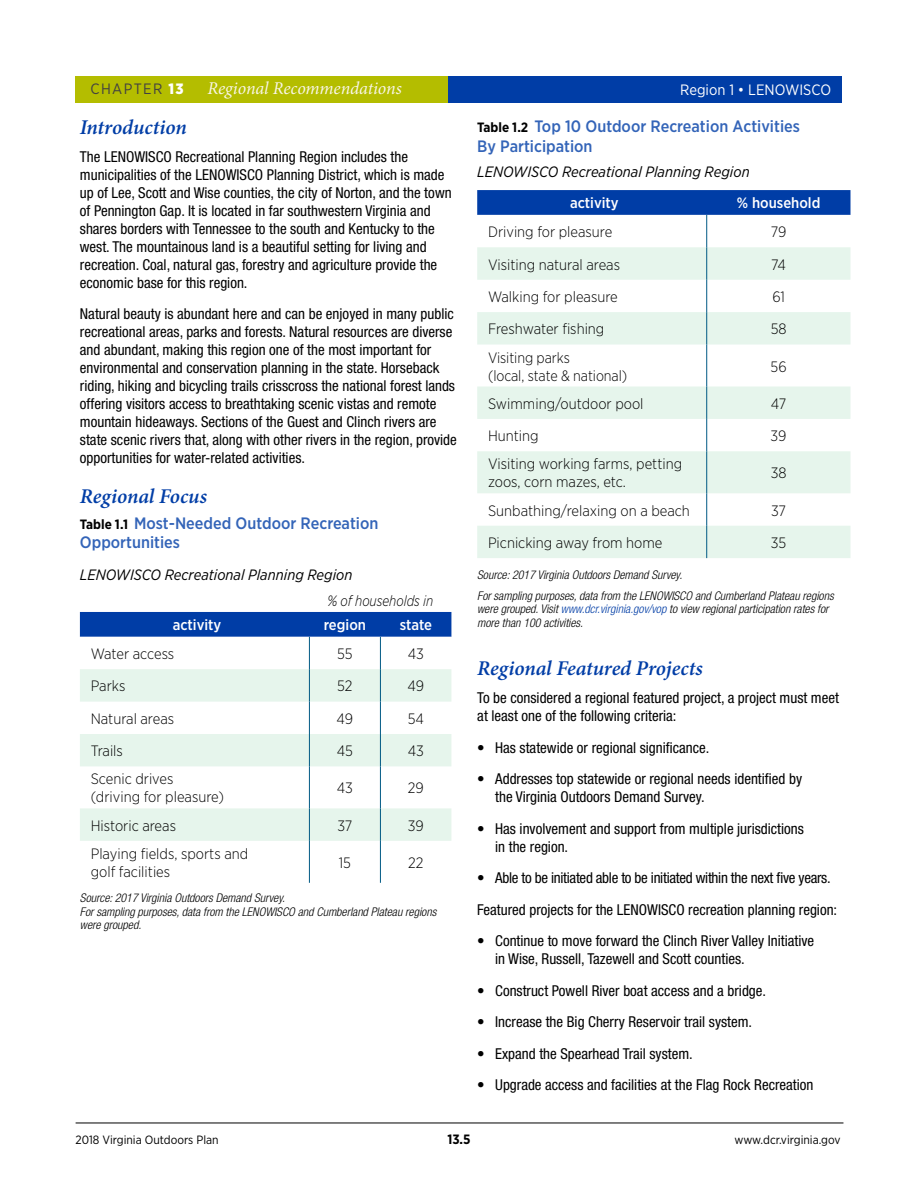
<style>
.page{position:relative;width:918px;height:1188px;background:#fff}
.page>*{position:absolute;margin:0;border:0;box-sizing:border-box;transform-origin:0 0}
.t1{font:italic 600 21px "Minion Pro";letter-spacing:-.005em;color:#003da6}
.t2{font:italic 18px "Minion Pro";letter-spacing:-.005em;color:#f8f5e6}
.t3{font:500 16.5px/19.5px "Gotham Narrow";color:#3364b8}
.t4{font:condensed 15px/18px "Helvetica Neue LT Std";color:#000}
.t5{font:300 15px/18px "Gotham Narrow";color:#000}
.t6{font:italic 15px "Gotham Narrow";color:#000}
.t7{font:500 15px "Gotham Narrow";color:#fff}
.t8{font:15px "Gotham Narrow";color:#fff}
.t9{font:italic 300 15px "Gotham Narrow";color:#000;scale:.9 1}
.t10{font:15px "Gotham Narrow";letter-spacing:.09em;color:#414042}
.t11{font:700 13.5px "Gotham Narrow";color:#000}
.t12{font:italic 300 condensed 12px/13.5px "Helvetica Neue LT Std";color:#000}
.t13{font:12px "Gotham Narrow";color:#000}
.s1{font-weight:900;color:#fff}
.s2{font-weight:700;font-size:13.5px;color:#000}
.s3{color:#003da6}
.s4{font-size:12px}
</style>
<div class="page">
<hr style="left:76px;top:1123px;width:767px;height:1px;background:#000">
<div style="left:80px;top:612px;width:371px;height:25px;background:#003da6"></div>
<svg style="left:80px;top:669px;width:371px;height:172px;fill:#e6f5ec"></svg>
<hr style="left:309px;top:637px;width:1px;height:32px;background:#005984">
<hr style="left:380px;top:637px;width:1px;height:32px;background:#005984">
<hr style="left:309px;top:669px;width:1px;height:33px;background:#005984">
<hr style="left:380px;top:669px;width:1px;height:33px;background:#005984">
<hr style="left:309px;top:702px;width:1px;height:32px;background:#005984">
<hr style="left:380px;top:702px;width:1px;height:32px;background:#005984">
<hr style="left:309px;top:734px;width:1px;height:32px;background:#005984">
<hr style="left:380px;top:734px;width:1px;height:32px;background:#005984">
<hr style="left:309px;top:766px;width:1px;height:42px;background:#005984">
<hr style="left:380px;top:766px;width:1px;height:42px;background:#005984">
<hr style="left:309px;top:808px;width:1px;height:33px;background:#005984">
<hr style="left:380px;top:808px;width:1px;height:33px;background:#005984">
<hr style="left:309px;top:841px;width:1px;height:42px;background:#005984">
<hr style="left:380px;top:841px;width:1px;height:42px;background:#005984">
<svg style="left:477px;top:190px;width:373px;height:25px;background:#023ea6"></svg>
<svg style="left:477px;top:247px;width:373px;height:311px;fill:#e6f5ec"></svg>
<hr style="left:706px;top:215px;width:1px;height:32px;background:#005984">
<hr style="left:706px;top:247px;width:1px;height:33px;background:#005984">
<hr style="left:706px;top:280px;width:1px;height:32px;background:#005984">
<hr style="left:706px;top:312px;width:1px;height:33px;background:#005984">
<hr style="left:706px;top:345px;width:1px;height:42px;background:#005984">
<hr style="left:706px;top:387px;width:1px;height:32px;background:#005984">
<hr style="left:706px;top:419px;width:1px;height:32px;background:#005984">
<hr style="left:706px;top:451px;width:1px;height:42px;background:#005984">
<hr style="left:706px;top:493px;width:1px;height:33px;background:#005984">
<hr style="left:706px;top:526px;width:1px;height:32px;background:#005984">
<div style="left:76px;top:76px;width:372px;height:27px;background:#b4bd00"></div>
<div style="left:448px;top:76px;width:394px;height:27px;background:#003da6"></div>
<p class="t10" style="left:91px;top:80px;width:94px">CHAPTER <span class="s1">13</span></p>
<p class="t2" style="left:208px;top:76px;width:196px">Regional Recommendations</p>
<p class="t8" style="left:680px;top:81px;width:152px">Region 1 • LENOWISCO</p>
<h1 class="t1" style="left:80px;top:113px;width:109px">Introduction</h1>
<p class="t4" style="left:80px;top:148px;width:373px">The LENOWISCO Recreational Planning Region includes the municipalities of the LENOWISCO Planning District, which is made up of Lee, Scott and Wise counties, the city of Norton, and the town of Pennington Gap. It is located in far southwestern Virginia and shares borders with Tennessee to the south and Kentucky to the west. The mountainous land is a beautiful setting for living and recreation. Coal, natural gas, forestry and agriculture provide the economic base for this region.</p>
<p class="t4" style="left:80px;top:305px;width:379px">Natural beauty is abundant here and can be enjoyed in many public recreational areas, parks and forests. Natural resources are diverse and abundant, making this region one of the most important for environmental and conservation planning in the state. Horseback riding, hiking and bicycling trails crisscross the national forest lands offering visitors access to breathtaking scenic vistas and remote mountain hideaways. Sections of the Guest and Clinch rivers are state scenic rivers that, along with other rivers in the region, provide opportunities for water-related activities.</p>
<h1 class="t1" style="left:80px;top:481px;width:129px">Regional Focus</h1>
<p class="t3" style="left:80px;top:513px;width:300px"><span class="s2">Table 1.1</span> Most-Needed Outdoor Recreation<br>Opportunities</p>
<p class="t6" style="left:80px;top:566px;width:274px">LENOWISCO Recreational Planning Region</p>
<p class="t9" style="left:327px;top:592px;width:119px">% of households in</p>
<p class="t7" style="left:173px;top:616px;width:50px">activity</p>
<p class="t7" style="left:324px;top:616px;width:44px">region</p>
<p class="t7" style="left:400px;top:616px;width:34px">state</p>
<p class="t5" style="left:91px;top:644px;width:85px">Water access</p>
<p class="t5" style="left:337px;top:644px;width:17px">55</p>
<p class="t5" style="left:408px;top:644px;width:18px">43</p>
<p class="t5" style="left:91px;top:677px;width:36px">Parks</p>
<p class="t5" style="left:337px;top:677px;width:17px">52</p>
<p class="t5" style="left:408px;top:677px;width:18px">49</p>
<p class="t5" style="left:91px;top:709px;width:85px">Natural areas</p>
<p class="t5" style="left:337px;top:709px;width:18px">49</p>
<p class="t5" style="left:408px;top:709px;width:18px">54</p>
<p class="t5" style="left:91px;top:742px;width:34px">Trails</p>
<p class="t5" style="left:337px;top:742px;width:18px">45</p>
<p class="t5" style="left:408px;top:742px;width:18px">43</p>
<p class="t5" style="left:91px;top:770px;width:135px">Scenic drives (driving for pleasure)</p>
<p class="t5" style="left:337px;top:779px;width:18px">43</p>
<p class="t5" style="left:408px;top:779px;width:17px">29</p>
<p class="t5" style="left:91px;top:816px;width:87px">Historic areas</p>
<p class="t5" style="left:337px;top:816px;width:16px">37</p>
<p class="t5" style="left:408px;top:816px;width:17px">39</p>
<p class="t5" style="left:91px;top:844px;width:159px">Playing fields, sports and golf facilities</p>
<p class="t5" style="left:339px;top:853px;width:14px">15</p>
<p class="t5" style="left:408px;top:853px;width:17px">22</p>
<p class="t12" style="left:80px;top:892px;width:358px">Source: 2017 Virginia Outdoors Demand Survey.<br>For sampling purposes, data from the LENOWISCO and Cumberland Plateau regions were grouped.</p>
<p class="t3" style="left:477px;top:116px;width:324px"><span class="s2">Table 1.2</span> Top 10 Outdoor Recreation Activities<br>By Participation</p>
<p class="t6" style="left:477px;top:162px;width:274px">LENOWISCO Recreational Planning Region</p>
<p class="t7" style="left:570px;top:194px;width:50px">activity</p>
<p class="t7" style="left:737px;top:194px;width:85px">% household</p>
<p class="t5" style="left:488px;top:222px;width:126px">Driving for pleasure</p>
<p class="t5" style="left:771px;top:222px;width:17px">79</p>
<p class="t5" style="left:488px;top:255px;width:134px">Visiting natural areas</p>
<p class="t5" style="left:771px;top:255px;width:16px">74</p>
<p class="t5" style="left:488px;top:287px;width:131px">Walking for pleasure</p>
<p class="t5" style="left:772px;top:287px;width:14px">61</p>
<p class="t5" style="left:488px;top:320px;width:118px">Freshwater fishing</p>
<p class="t5" style="left:771px;top:320px;width:17px">58</p>
<p class="t5" style="left:488px;top:348px;width:141px">Visiting parks<br>(local, state &amp; national)</p>
<p class="t5" style="left:771px;top:357px;width:18px">56</p>
<p class="t5" style="left:488px;top:394px;width:157px">Swimming/outdoor pool</p>
<p class="t5" style="left:771px;top:394px;width:17px">47</p>
<p class="t5" style="left:488px;top:426px;width:52px">Hunting</p>
<p class="t5" style="left:771px;top:426px;width:17px">39</p>
<p class="t5" style="left:488px;top:455px;width:196px">Visiting working farms, petting zoos, corn mazes, etc.</p>
<p class="t5" style="left:771px;top:464px;width:17px">38</p>
<p class="t5" style="left:488px;top:501px;width:203px">Sunbathing/relaxing on a beach</p>
<p class="t5" style="left:771px;top:501px;width:16px">37</p>
<p class="t5" style="left:488px;top:533px;width:176px">Picnicking away from home</p>
<p class="t5" style="left:771px;top:533px;width:17px">35</p>
<p class="t12" style="left:477px;top:565px;width:358px;line-height:20.2px">Source: 2017 Virginia Outdoors Demand Survey.<br>For sampling purposes, data from the LENOWISCO and Cumberland Plateau regions</p>
<p class="t12" style="left:477px;top:602px;width:353px">were grouped. Visit <span class="s3">www.dcr.virginia.gov/vop</span> to view regional participation rates for more than 100 activities.</p>
<h1 class="t1" style="left:477px;top:654px;width:227px">Regional Featured Projects</h1>
<p class="t4" style="left:477px;top:689px;width:363px">To be considered a regional featured project, a project must meet at least one of the following criteria:</p>
<p class="t4" style="left:477px;top:738px;width:234px">• Has statewide or regional significance.</p>
<p class="t4" style="left:495px;top:770px;width:308px;text-indent:-18px">• Addresses top statewide or regional needs identified by the Virginia Outdoors Demand Survey.</p>
<p class="t4" style="left:495px;top:819px;width:310px;text-indent:-18px">• Has involvement and support from multiple jurisdictions in the region.</p>
<p class="t4" style="left:477px;top:862px;width:362px;line-height:31.5px">• Able to be initiated able to be initiated within the next five years.<br>Featured projects for the LENOWISCO recreation planning region:</p>
<p class="t4" style="left:495px;top:932px;width:321px;text-indent:-18px">• Continue to move forward the Clinch River Valley Initiative in Wise, Russell, Tazewell and Scott counties.</p>
<p class="t4" style="left:477px;top:981px;width:290px">• Construct Powell River boat access and a bridge.</p>
<p class="t4" style="left:477px;top:1013px;width:276px">• Increase the Big Cherry Reservoir trail system.</p>
<p class="t4" style="left:477px;top:1044px;width:217px">• Expand the Spearhead Trail system.</p>
<p class="t4" style="left:477px;top:1076px;width:338px">• Upgrade access and facilities at the Flag Rock Recreation</p>
<p class="t13" style="left:76px;top:1132px;width:145px">2018 Virginia Outdoors Plan</p>
<p class="t11" style="left:447px;top:1130px;width:25px">13.5<span class="s4">5</span></p>
<p class="t13" style="left:735px;top:1132px;width:108px">www.dcr.virginia.gov</p>
</div>
